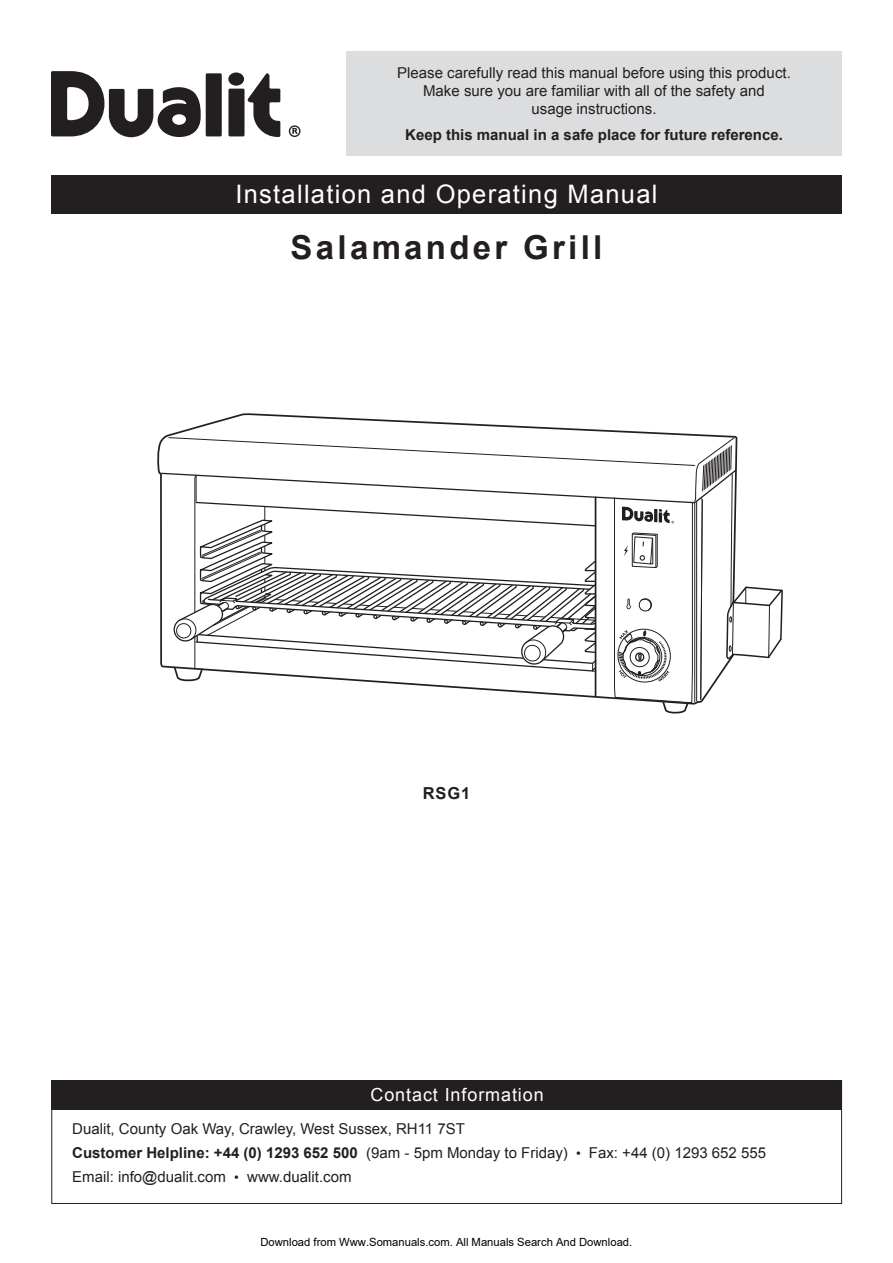
<style>
.page{position:relative;width:893px;height:1263px;background:#fff}
.page>*{position:absolute;margin:0;border:0;box-sizing:border-box;transform-origin:0 0}
.t1{font:700 33px "Arial";letter-spacing:.1em;color:#231f20}
.t2{font:25.5px "Arial";letter-spacing:.05em;color:#fff}
.t3{font:18px "Arial";letter-spacing:.05em;color:#fff}
.t4{font:700 16.5px "Arial";color:#231f20}
.t5{font:15px/18px "Arial";color:#231f20;text-align:center}
.t6{font:700 15px "Arial";color:#231f20}
.t7{font:11.25px "Arial";color:#000}
.s1{font-weight:700}
.s2{font-size:13.5px}
</style>
<div class="page">
<div style="left:206px;top:73px;width:16px;height:63px;background:#231f20;border-radius:2px"></div>
<div style="left:228px;top:89px;width:17px;height:47px;background:#231f20;border-radius:2px"></div>
<svg style="left:247px;top:73px;width:33px;height:64px"></svg>
<div style="left:228px;top:72px;width:16px;height:14px;background:#231f20;border-radius:50%"></div>
<svg style="left:51px;top:71px;width:150px;height:66px"></svg>
<svg style="left:289px;top:125px;width:11px;height:12px"></svg>
<div style="left:51px;top:176px;width:791px;height:38px;background:#231f20"></div>
<div style="left:51px;top:1081px;width:791px;height:123px;border:1px solid #231f20"></div>
<div style="left:51px;top:1080px;width:791px;height:30px;background:#231f20"></div>
<div style="left:346px;top:51px;width:496px;height:105px;background:#dcdddf"></div>
<svg style="left:157px;top:413px;width:578px;height:61px"></svg>
<svg style="left:161px;top:436px;width:622px;height:278px"></svg>
<p class="t5" style="left:397px;top:64px;width:395px">Please carefully read this manual before using this product.<br>Make sure you are familiar with all of the safety and<br>usage instructions.</p>
<p class="t6" style="left:405px;top:125px;width:379px">Keep this manual in a safe place for future reference.</p>
<p class="t2" style="left:235px;top:178px;width:424px">Installation and Operating Manual</p>
<p class="t1" style="left:291px;top:226px;width:313px">Salamander Grill</p>
<p class="t4" style="left:423px;top:782px;width:49px">RSG1</p>
<p class="t3" style="left:370px;top:1082px;width:175px">Contact Information</p>
<p class="t5" style="left:72px;top:1120px;width:394px">Dualit, County Oak Way, Crawley, West Sussex, RH11 7ST</p>
<p class="t5" style="left:72px;top:1144px;width:695px"><span class="s1">Customer Helpline: +44 (0) 1293 652 500</span> (9am - 5pm Monday to Friday) <span class="s2">•</span> Fax: +44 (0) 1293 652 555</p>
<p class="t5" style="left:72px;top:1167px;width:281px">Email: info@dualit.com <span class="s2">•</span> www.dualit.com</p>
<p class="t7" style="left:260px;top:1235px;width:373px">Download from Www.Somanuals.com. All Manuals Search And Download.</p>
</div>
